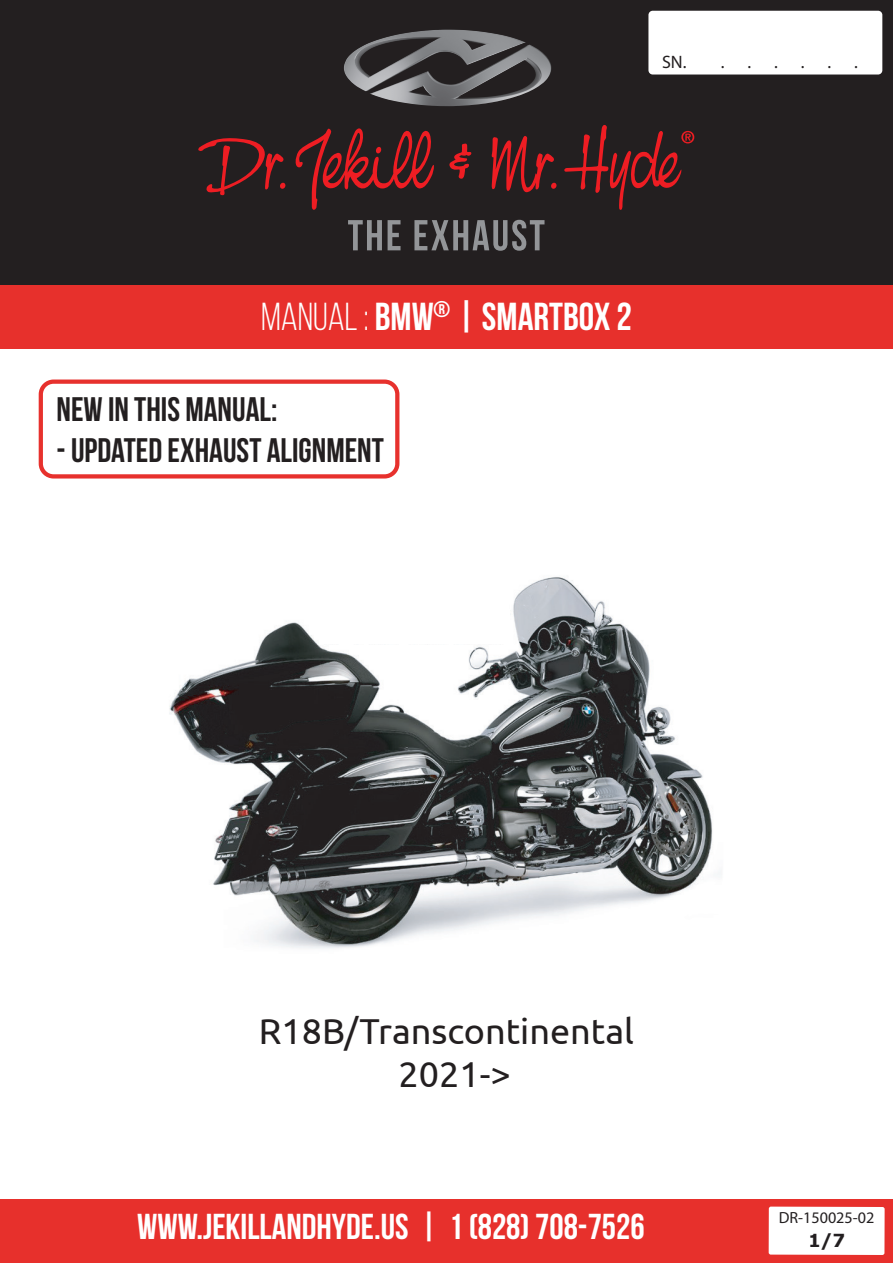
<style>
.page{position:relative;width:893px;height:1263px;background:#fff}
.page>*{position:absolute;margin:0;border:0;box-sizing:border-box;transform-origin:0 0}
.t1{font:700 39px "Bebas Neue";color:#fff}
.t2{font:700 36px "Bebas Neue";color:#fff}
.t3{font:36px/43.2px "Ubuntu";color:#231f20;text-align:center}
.t4{font:700 34.05px "Bebas Neue";color:#231f20}
.t5{font:18px "Myriad Pro";color:#231f20}
.t6{font:700 18px "Verdana";color:#231f20}
.t7{font:16.2px "Myriad Pro";color:#231f20}
.s1{font-weight:400}
</style>
<div class="page">
<div style="left:0;top:0;width:893px;height:285px;background:#231f20"></div>
<div style="left:0;top:285px;width:893px;height:64px;background:#e7302c"></div>
<div style="left:0;top:1199px;width:893px;height:64px;background:#e7302c"></div>
<svg style="left:198px;top:125px;width:496px;height:85px"></svg>
<svg style="left:348px;top:220px;width:34px;height:30px"></svg>
<svg style="left:388px;top:220px;width:13px;height:30px"></svg>
<svg style="left:414px;top:220px;width:130px;height:31px"></svg>
<img style="left:370px;top:45px;width:181px;height:61px">
<img style="left:344px;top:30px;width:182px;height:61px">
<div style="left:648px;top:11px;width:234px;height:64px;background:#fff;border-radius:4px"></div>
<div style="left:769px;top:1206px;width:116px;height:49px;background:#fff;border-radius:2px"></div>
<img style="left:169px;top:577px;width:552px;height:372px">
<div style="left:322px;top:609px;width:188px;height:35px;background:#fff"></div>
<div style="left:39px;top:379px;width:360px;height:99px;border:4px solid #e7312d;border-radius:13px"></div>
<p class="t5" style="left:662px;top:51px;width:64px">SN. .</p>
<p class="t5" style="left:747px;top:51px;width:5px">.</p>
<p class="t5" style="left:774px;top:51px;width:5px">.</p>
<p class="t5" style="left:801px;top:51px;width:5px">.</p>
<p class="t5" style="left:827px;top:51px;width:5px">.</p>
<p class="t5" style="left:854px;top:51px;width:5px">.</p>
<p class="t1" style="left:261px;top:295px;width:372px"><span class="s1">MANUAL :</span> BMW<sup>®</sup> | SMARTBOX 2</p>
<p class="t4" style="left:57px;top:390px;width:222px">NEW IN THIS MANUAL:</p>
<p class="t4" style="left:57px;top:431px;width:329px">- UPDATED EXHAUST ALIGNMENT</p>
<p class="t3" style="left:259px;top:1008px;width:377px">R18B/Transcontinental<br>2021-&gt;</p>
<p class="t2" style="left:137px;top:1207px;width:509px">WWW.JEKILLANDHYDE.US | 1 (828) 708-7526</p>
<p class="t7" style="left:779px;top:1208px;width:97px">DR-150025-02</p>
<p class="t6" style="left:808px;top:1228px;width:38px">1/7</p>
</div>
